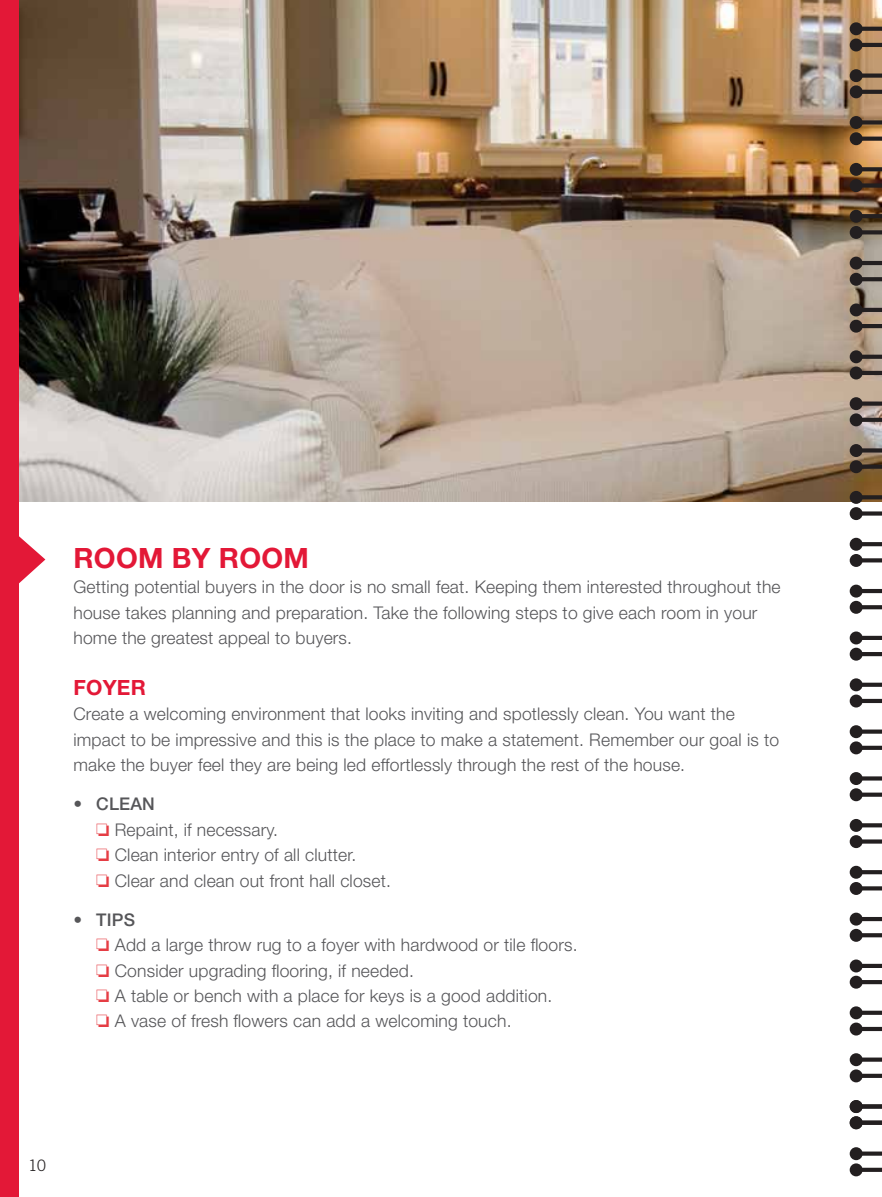
<style>
.page{position:relative;width:882px;height:1197px;background:#fff}
.page>*{position:absolute;margin:0;border:0;box-sizing:border-box;transform-origin:0 0}
.t1{font:700 28px "Helvetica Neue LT Std";letter-spacing:.01em;color:#e31837}
.t2{font:700 21px "Helvetica Neue LT Std";color:#e31837}
.t3{font:300 17.5px/25.4px "Helvetica Neue LT Std";letter-spacing:.01em;color:#565659}
.t4{font:500 17.5px "Helvetica Neue LT Std";letter-spacing:.01em;color:#565659}
.t5{font:300 15.75px "Trade Gothic";color:#231f20}
.s1{font-weight:300}
.s2{color:#e53d44}
</style>
<div class="page">
<img style="left:19px;top:0;width:863px;height:501px">
<svg style="left:19px;top:536px;width:26px;height:48px"></svg>
<div style="left:0;top:0;width:19px;height:1197px;background:#e31837"></div>
<svg style="left:863px;top:167px;width:19px;height:4px"></svg>
<div style="left:853px;top:183px;width:29px;height:5px;background:#231f20"></div>
<div style="left:853px;top:120px;width:29px;height:5px;background:#231f20"></div>
<svg style="left:863px;top:137px;width:19px;height:4px"></svg>
<svg style="left:863px;top:74px;width:19px;height:4px"></svg>
<svg style="left:863px;top:90px;width:19px;height:4px"></svg>
<svg style="left:863px;top:27px;width:19px;height:4px"></svg>
<hr style="left:853px;top:43px;width:29px;height:4px;background:#231f20">
<svg style="left:863px;top:355px;width:19px;height:4px"></svg>
<hr style="left:853px;top:371px;width:29px;height:4px;background:#231f20">
<hr style="left:853px;top:308px;width:29px;height:4px;background:#231f20">
<hr style="left:853px;top:324px;width:29px;height:4px;background:#231f20">
<hr style="left:853px;top:261px;width:29px;height:4px;background:#231f20">
<svg style="left:863px;top:277px;width:19px;height:4px"></svg>
<hr style="left:853px;top:214px;width:29px;height:4px;background:#231f20">
<svg style="left:863px;top:230px;width:19px;height:4px"></svg>
<svg style="left:863px;top:542px;width:19px;height:4px"></svg>
<svg style="left:863px;top:558px;width:19px;height:4px"></svg>
<svg style="left:863px;top:495px;width:19px;height:4px"></svg>
<div style="left:853px;top:511px;width:29px;height:5px;background:#231f20"></div>
<div style="left:853px;top:448px;width:29px;height:5px;background:#231f20"></div>
<svg style="left:863px;top:465px;width:19px;height:4px"></svg>
<svg style="left:863px;top:402px;width:19px;height:4px"></svg>
<svg style="left:863px;top:418px;width:19px;height:4px"></svg>
<svg style="left:863px;top:730px;width:19px;height:4px"></svg>
<svg style="left:863px;top:746px;width:19px;height:4px"></svg>
<svg style="left:863px;top:683px;width:19px;height:4px"></svg>
<hr style="left:853px;top:699px;width:29px;height:4px;background:#231f20">
<hr style="left:853px;top:636px;width:29px;height:4px;background:#231f20">
<hr style="left:853px;top:652px;width:29px;height:4px;background:#231f20">
<hr style="left:853px;top:589px;width:29px;height:4px;background:#231f20">
<svg style="left:863px;top:605px;width:19px;height:4px"></svg>
<hr style="left:853px;top:917px;width:29px;height:4px;background:#231f20">
<svg style="left:863px;top:933px;width:19px;height:4px"></svg>
<svg style="left:863px;top:870px;width:19px;height:4px"></svg>
<svg style="left:863px;top:886px;width:19px;height:4px"></svg>
<svg style="left:863px;top:823px;width:19px;height:4px"></svg>
<div style="left:853px;top:839px;width:29px;height:5px;background:#231f20"></div>
<div style="left:853px;top:776px;width:29px;height:5px;background:#231f20"></div>
<svg style="left:863px;top:793px;width:19px;height:4px"></svg>
<svg style="left:863px;top:1058px;width:19px;height:4px"></svg>
<svg style="left:863px;top:1074px;width:19px;height:4px"></svg>
<svg style="left:863px;top:1011px;width:19px;height:4px"></svg>
<hr style="left:853px;top:1027px;width:29px;height:4px;background:#231f20">
<hr style="left:853px;top:964px;width:29px;height:4px;background:#231f20">
<hr style="left:853px;top:980px;width:29px;height:4px;background:#231f20">
<div style="left:853px;top:1104px;width:29px;height:5px;background:#231f20"></div>
<hr style="left:853px;top:1121px;width:29px;height:4px;background:#231f20">
<svg style="left:863px;top:1152px;width:19px;height:4px"></svg>
<svg style="left:863px;top:1168px;width:19px;height:4px"></svg>
<div style="left:850px;top:163px;width:13px;height:13px;background:#231f20;border-radius:50%"></div>
<div style="left:850px;top:179px;width:13px;height:13px;background:#231f20;border-radius:50%"></div>
<div style="left:850px;top:116px;width:13px;height:13px;background:#231f20;border-radius:50%"></div>
<div style="left:850px;top:132px;width:13px;height:13px;background:#231f20;border-radius:50%"></div>
<div style="left:850px;top:69px;width:13px;height:13px;background:#231f20;border-radius:50%"></div>
<div style="left:850px;top:85px;width:13px;height:13px;background:#231f20;border-radius:50%"></div>
<div style="left:850px;top:22px;width:13px;height:13px;background:#231f20;border-radius:50%"></div>
<div style="left:850px;top:39px;width:13px;height:12px;background:#231f20;border-radius:50%"></div>
<div style="left:850px;top:350px;width:13px;height:13px;background:#231f20;border-radius:50%"></div>
<div style="left:850px;top:367px;width:13px;height:13px;background:#231f20;border-radius:50%"></div>
<div style="left:850px;top:303px;width:13px;height:13px;background:#231f20;border-radius:50%"></div>
<div style="left:850px;top:320px;width:13px;height:13px;background:#231f20;border-radius:50%"></div>
<div style="left:850px;top:257px;width:13px;height:13px;background:#231f20;border-radius:50%"></div>
<div style="left:850px;top:273px;width:13px;height:13px;background:#231f20;border-radius:50%"></div>
<div style="left:850px;top:210px;width:13px;height:13px;background:#231f20;border-radius:50%"></div>
<div style="left:850px;top:226px;width:13px;height:13px;background:#231f20;border-radius:50%"></div>
<div style="left:850px;top:538px;width:13px;height:13px;background:#231f20;border-radius:50%"></div>
<div style="left:850px;top:554px;width:13px;height:13px;background:#231f20;border-radius:50%"></div>
<div style="left:850px;top:491px;width:13px;height:13px;background:#231f20;border-radius:50%"></div>
<div style="left:850px;top:507px;width:13px;height:13px;background:#231f20;border-radius:50%"></div>
<div style="left:850px;top:444px;width:13px;height:13px;background:#231f20;border-radius:50%"></div>
<div style="left:850px;top:460px;width:13px;height:13px;background:#231f20;border-radius:50%"></div>
<div style="left:850px;top:397px;width:13px;height:13px;background:#231f20;border-radius:50%"></div>
<div style="left:850px;top:413px;width:13px;height:13px;background:#231f20;border-radius:50%"></div>
<div style="left:850px;top:725px;width:13px;height:13px;background:#231f20;border-radius:50%"></div>
<div style="left:850px;top:741px;width:13px;height:13px;background:#231f20;border-radius:50%"></div>
<div style="left:850px;top:678px;width:13px;height:13px;background:#231f20;border-radius:50%"></div>
<div style="left:850px;top:695px;width:13px;height:13px;background:#231f20;border-radius:50%"></div>
<div style="left:850px;top:631px;width:13px;height:13px;background:#231f20;border-radius:50%"></div>
<div style="left:850px;top:648px;width:13px;height:13px;background:#231f20;border-radius:50%"></div>
<div style="left:850px;top:585px;width:13px;height:13px;background:#231f20;border-radius:50%"></div>
<div style="left:850px;top:601px;width:13px;height:13px;background:#231f20;border-radius:50%"></div>
<div style="left:850px;top:913px;width:13px;height:13px;background:#231f20;border-radius:50%"></div>
<div style="left:850px;top:929px;width:13px;height:13px;background:#231f20;border-radius:50%"></div>
<div style="left:850px;top:866px;width:13px;height:13px;background:#231f20;border-radius:50%"></div>
<div style="left:850px;top:882px;width:13px;height:13px;background:#231f20;border-radius:50%"></div>
<div style="left:850px;top:819px;width:13px;height:13px;background:#231f20;border-radius:50%"></div>
<div style="left:850px;top:835px;width:13px;height:13px;background:#231f20;border-radius:50%"></div>
<div style="left:850px;top:772px;width:13px;height:13px;background:#231f20;border-radius:50%"></div>
<div style="left:850px;top:788px;width:13px;height:13px;background:#231f20;border-radius:50%"></div>
<div style="left:850px;top:1053px;width:13px;height:13px;background:#231f20;border-radius:50%"></div>
<div style="left:850px;top:1069px;width:13px;height:13px;background:#231f20;border-radius:50%"></div>
<div style="left:850px;top:1006px;width:13px;height:13px;background:#231f20;border-radius:50%"></div>
<div style="left:850px;top:1023px;width:13px;height:13px;background:#231f20;border-radius:50%"></div>
<div style="left:850px;top:960px;width:13px;height:12px;background:#231f20;border-radius:50%"></div>
<div style="left:850px;top:976px;width:13px;height:13px;background:#231f20;border-radius:50%"></div>
<div style="left:850px;top:1100px;width:13px;height:13px;background:#231f20;border-radius:50%"></div>
<div style="left:850px;top:1116px;width:13px;height:13px;background:#231f20;border-radius:50%"></div>
<div style="left:850px;top:1147px;width:13px;height:13px;background:#231f20;border-radius:50%"></div>
<div style="left:850px;top:1163px;width:13px;height:13px;background:#231f20;border-radius:50%"></div>
<h1 class="t1" style="left:74px;top:541px;width:237px">ROOM BY ROOM</h1>
<p class="t3" style="left:74px;top:574px;width:709px">Getting potential buyers in the door is no small feat. Keeping them interested throughout the house takes planning and preparation. Take the following steps to give each room in your home the greatest appeal to buyers.</p>
<p class="t2" style="left:74px;top:674px;width:67px">FOYER</p>
<p class="t3" style="left:74px;top:701px;width:707px">Create a welcoming environment that looks inviting and spotlessly clean. You want the impact to be impressive and this is the place to make a statement. Remember our goal is to make the buyer feel they are being led effortlessly through the rest of the house.</p>
<p class="t4" style="left:74px;top:794px;width:80px"><span class="s1">•</span> CLEAN</p>
<p class="t3" style="left:96px;top:817px;width:183px"><span class="s2">□</span> Repaint, if necessary.</p>
<p class="t3" style="left:96px;top:842px;width:262px"><span class="s2">□</span> Clean interior entry of all clutter.</p>
<p class="t3" style="left:96px;top:867px;width:296px"><span class="s2">□</span> Clear and clean out front hall closet.</p>
<p class="t4" style="left:74px;top:909px;width:62px"><span class="s1">•</span> TIPS</p>
<p class="t3" style="left:96px;top:932px;width:483px"><span class="s2">□</span> Add a large throw rug to a foyer with hardwood or tile floors.</p>
<p class="t3" style="left:96px;top:957px;width:319px"><span class="s2">□</span> Consider upgrading flooring, if needed.</p>
<p class="t3" style="left:96px;top:983px;width:458px"><span class="s2">□</span> A table or bench with a place for keys is a good addition.</p>
<p class="t3" style="left:96px;top:1008px;width:417px"><span class="s2">□</span> A vase of fresh flowers can add a welcoming touch.</p>
<p class="t5" style="left:28px;top:1156px;width:19px">10</p>
</div>
